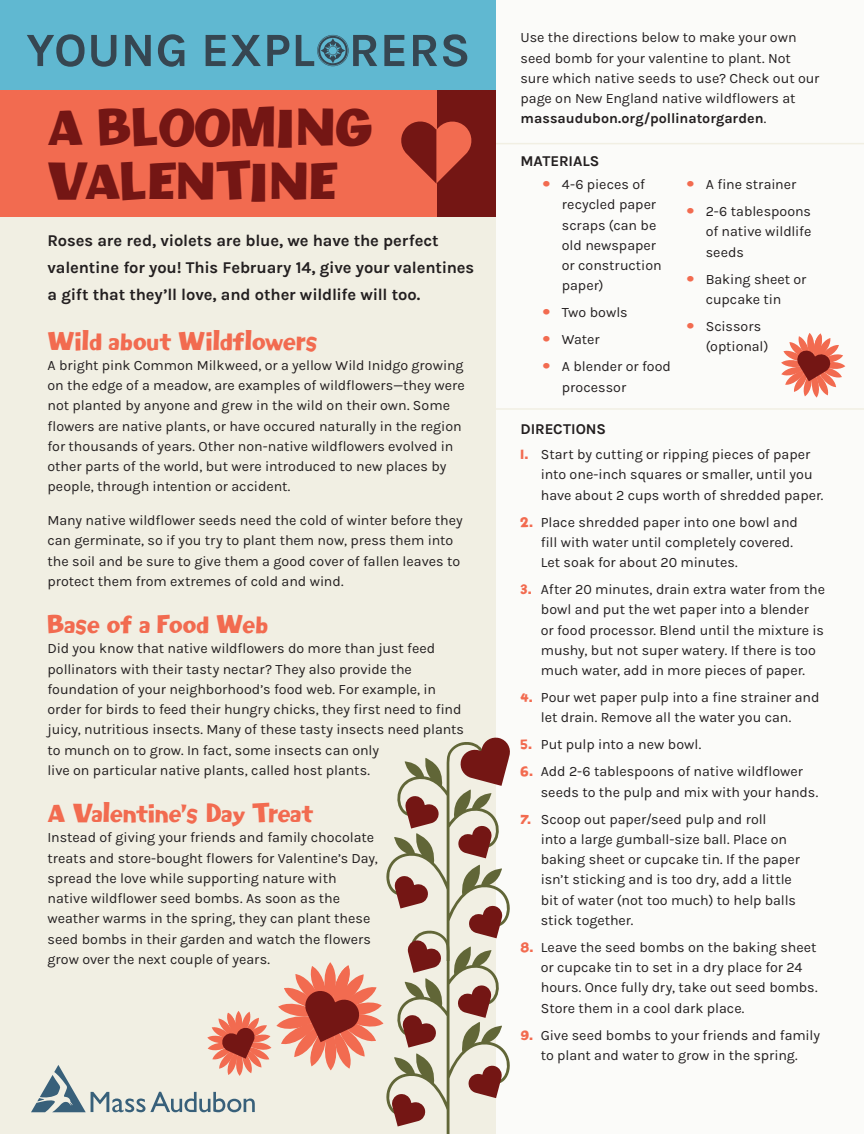
<style>
.page{position:relative;width:864px;height:1134px;background:#fff}
.page>*{position:absolute;margin:0;border:0;box-sizing:border-box;transform-origin:0 0}
.t1{font:45px/54px "Phoenix Chunky";color:#741614}
.t2{font:22.5px "Phoenix Chunky";letter-spacing:-.005em;color:#f26b50}
.t3{font:700 16.5px/27px "Karla";letter-spacing:-.01em;color:#231f20}
.t4{font:700 15px "Karla";color:#231f20}
.t5{font:14.25px/20.2px "Karla";color:#231f20}
.s1{font-weight:700}
.s2{font-family:"Phoenix Chunky";font-size:12px;color:#f26b50}
</style>
<div class="page">
<div style="left:317px;top:0;width:547px;height:1134px;background:#fbfbf9"></div>
<hr style="left:495px;top:143px;width:369px;height:1px;background:#f1efe3">
<hr style="left:495px;top:408px;width:369px;height:2px;background:#f1efe3">
<div style="left:0;top:0;width:496px;height:1134px;background:#f1efe3"></div>
<div style="left:0;top:0;width:496px;height:131px;background:#60b8d1"></div>
<div style="left:0;top:91px;width:496px;height:126px;background:#741614"></div>
<div style="left:0;top:91px;width:437px;height:126px;background:#f26b50"></div>
<svg style="left:401px;top:121px;width:71px;height:63px"></svg>
<svg style="left:27px;top:34px;width:58px;height:33px"></svg>
<svg style="left:91px;top:35px;width:25px;height:32px"></svg>
<svg style="left:125px;top:35px;width:26px;height:31px"></svg>
<svg style="left:158px;top:34px;width:27px;height:33px"></svg>
<svg style="left:206px;top:35px;width:55px;height:31px"></svg>
<svg style="left:267px;top:35px;width:22px;height:31px"></svg>
<svg style="left:384px;top:35px;width:20px;height:31px"></svg>
<svg style="left:413px;top:35px;width:24px;height:31px"></svg>
<svg style="left:443px;top:34px;width:24px;height:33px"></svg>
<svg style="left:296px;top:35px;width:81px;height:31px"></svg>
<svg style="left:781px;top:333px;width:64px;height:65px"></svg>
<svg style="left:31px;top:737px;width:479px;height:397px"></svg>
<p class="t1" style="left:48px;top:103px;width:326px">A BLOOMING<br>VALENTINE</p>
<p class="t3" style="left:48px;top:226px;width:428px">Roses are red, violets are blue, we have the perfect valentine for you! This February 14, give your valentines a gift that they’ll love, and other wildlife will too.</p>
<p class="t2" style="left:48px;top:327px;width:272px">Wild about Wildflowers</p>
<p class="t5" style="left:48px;top:354px;width:419px">A bright pink Common Milkweed, or a yellow Wild Inidgo growing on the edge of a meadow, are examples of wildflowers—they were not planted by anyone and grew in the wild on their own. Some flowers are native plants, or have occured naturally in the region for thousands of years. Other non-native wildflowers evolved in other parts of the world, but were introduced to new places by people, through intention or accident.</p>
<p class="t5" style="left:48px;top:510px;width:417px">Many native wildflower seeds need the cold of winter before they can germinate, so if you try to plant them now, press them into the soil and be sure to give them a good cover of fallen leaves to protect them from extremes of cold and wind.</p>
<p class="t2" style="left:48px;top:611px;width:223px">Base of a Food Web</p>
<p class="t5" style="left:48px;top:638px;width:418px">Did you know that native wildflowers do more than just feed pollinators with their tasty nectar? They also provide the foundation of your neighborhood’s food web. For example, in order for birds to feed their hungry chicks, they first need to find juicy, nutritious insects. Many of these tasty insects need plants to munch on to grow. In fact, some insects can only<br>live on particular native plants, called host plants.</p>
<p class="t2" style="left:48px;top:800px;width:267px">A Valentine’s Day Treat</p>
<p class="t5" style="left:48px;top:827px;width:332px">Instead of giving your friends and family chocolate treats and store-bought flowers for Valentine’s Day, spread the love while supporting nature with native wildflower seed bombs. As soon as the weather warms in the spring, they can plant these seed bombs in their garden and watch the flowers grow over the next couple of years.</p>
<p class="t5" style="left:521px;top:27px;width:300px">Use the directions below to make your own seed bomb for your valentine to plant. Not sure which native seeds to use? Check out our page on New England native wildflowers at <span class="s1">massaudubon.org/pollinatorgarden</span>.</p>
<p class="t4" style="left:521px;top:151px;width:80px">MATERIALS</p>
<p class="t5" style="left:562px;top:174px;width:101px;text-indent:-20px"><span class="s2">•</span> 4-6 pieces of recycled paper scraps (can be old newspaper or construction paper)</p>
<p class="t5" style="left:542px;top:302px;width:88px"><span class="s2">•</span> Two bowls</p>
<p class="t5" style="left:542px;top:329px;width:60px"><span class="s2">•</span> Water</p>
<p class="t5" style="left:562px;top:356px;width:111px;text-indent:-20px"><span class="s2">•</span> A blender or food processor</p>
<p class="t4" style="left:521px;top:419px;width:87px">DIRECTIONS</p>
<p class="t5" style="left:686px;top:174px;width:112px"><span class="s2">•</span> A fine strainer</p>
<p class="t5" style="left:706px;top:201px;width:107px;text-align:justify;text-indent:-20px"><span class="s2">•</span> 2-6 tablespoons of native wildlife seeds</p>
<p class="t5" style="left:686px;top:268px;width:122px;text-align:center"><span class="s2">•</span> Baking sheet or cupcake tin</p>
<p class="t5" style="left:706px;top:316px;width:64px;text-indent:-20px"><span class="s2">•</span> Scissors (optional)</p>
<p class="t5" style="left:541px;top:444px;width:284px;text-indent:-20px"><span class="s2">1.</span> Start by cutting or ripping pieces of paper into one-inch squares or smaller, until you have about 2 cups worth of shredded paper.</p>
<p class="t5" style="left:541px;top:511px;width:259px;text-indent:-20px"><span class="s2">2.</span> Place shredded paper into one bowl and fill with water until completely covered.<br>Let soak for about 20 minutes.</p>
<p class="t5" style="left:541px;top:579px;width:286px;text-indent:-20px"><span class="s2">3.</span> After 20 minutes, drain extra water from the bowl and put the wet paper into a blender or food processor. Blend until the mixture is mushy, but not super watery. If there is too much water, add in more pieces of paper.</p>
<p class="t5" style="left:521px;top:687px;width:300px;text-align:center"><span class="s2">4.</span> Pour wet paper pulp into a fine strainer and let drain. Remove all the water you can.</p>
<p class="t5" style="left:521px;top:734px;width:182px"><span class="s2">5.</span> Put pulp into a new bowl.</p>
<p class="t5" style="left:541px;top:761px;width:279px;text-indent:-20px"><span class="s2">6.</span> Add 2-6 tablespoons of native wildflower seeds to the pulp and mix with your hands.</p>
<p class="t5" style="left:541px;top:808px;width:261px;text-indent:-20px"><span class="s2">7.</span> Scoop out paper/seed pulp and roll<br>into a large gumball-size ball. Place on baking sheet or cupcake tin. If the paper isn’t sticking and is too dry, add a little bit of water (not too much) to help balls stick together.</p>
<p class="t5" style="left:541px;top:937px;width:278px;text-indent:-20px"><span class="s2">8.</span> Leave the seed bombs on the baking sheet or cupcake tin to set in a dry place for 24 hours. Once fully dry, take out seed bombs.<br>Store them in a cool dark place.</p>
<p class="t5" style="left:521px;top:1024px;width:301px;text-align:center"><span class="s2">9.</span> Give seed bombs to your friends and family to plant and water to grow in the spring.</p>
</div>
